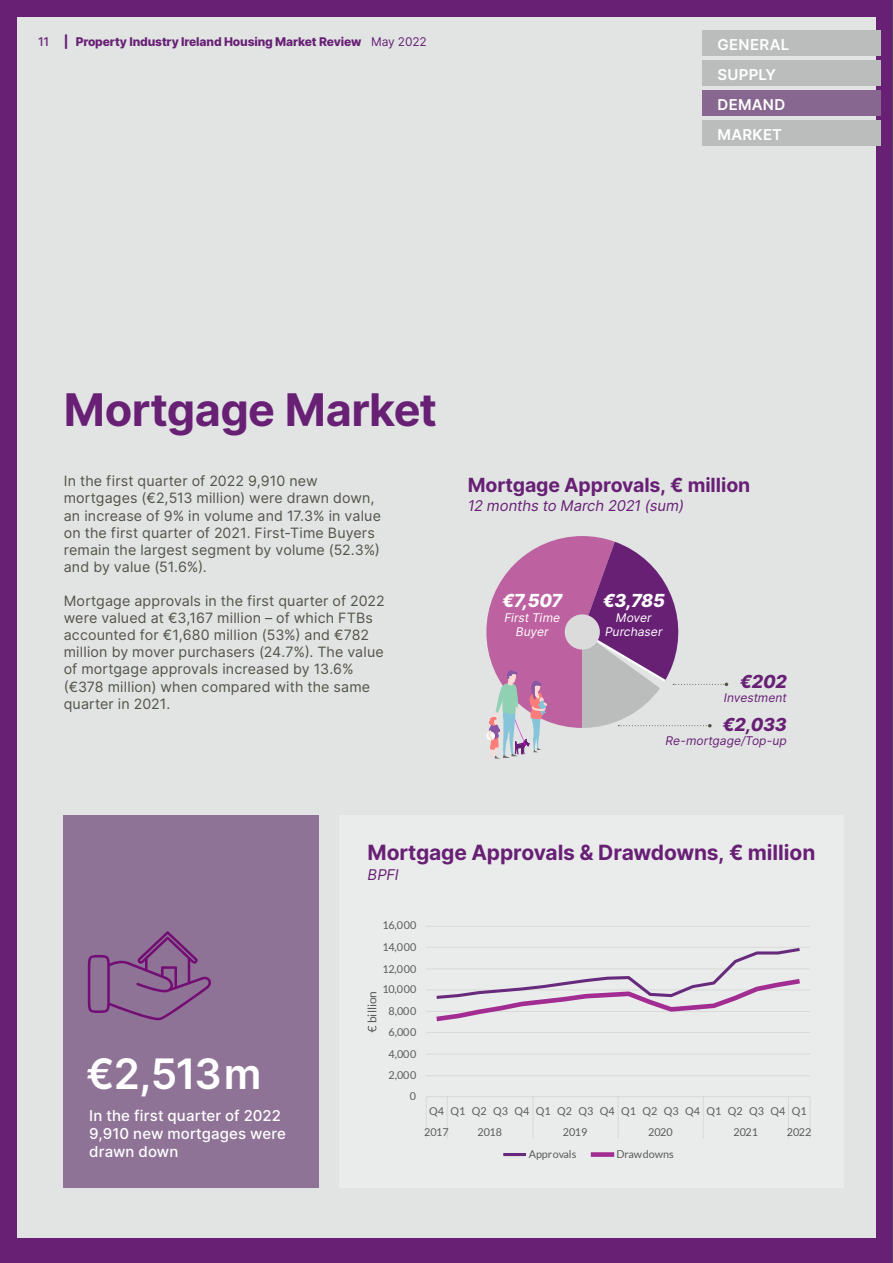
<style>
.page{position:relative;width:893px;height:1263px;background:#682075}
.page>*{position:absolute;margin:0;border:0;box-sizing:border-box;transform-origin:0 0}
.t1{font:700 45px "Inter";letter-spacing:-.01em;color:#682075}
.t2{font:600 42px "Inter";color:#fff}
.t3{font:700 21px "Inter";letter-spacing:-.005em;color:#682075}
.t4{font:700 19.5px "Inter";letter-spacing:-.005em;color:#682075}
.t5{font:italic 800 18px "Inter";letter-spacing:-.025em;color:#fff}
.t6{font:italic 800 18px "Inter";letter-spacing:-.02em;color:#682075}
.t7{font:500 15px/18px "Inter";letter-spacing:.005em;color:#fff}
.t8{font:600 15px/30px "Inter";letter-spacing:.02em;color:#fff}
.t9{font:italic 14.85px "Inter";letter-spacing:-.005em;color:#682075}
.t10{font:14.25px/17.1px "Inter";letter-spacing:.01em;color:#54534a}
.t11{font:800 12px "Inter";letter-spacing:-.01em;color:#682075}
.t12{font:italic 12px/14.4px "Inter";letter-spacing:.005em;color:#fff;text-align:center}
.t13{font:italic 12px "Inter";letter-spacing:.005em;color:#682075}
.t14{font:12px "Lato";color:#5a5a5a}
.t15{font:10.8px/21px "Lato";color:#5a5a5a}
.s1{font-weight:500}
.s2{font-weight:400}
</style>
<div class="page">
<div style="left:17px;top:17px;width:859px;height:1220px;background:#e2e4e4"></div>
<div style="left:339px;top:815px;width:505px;height:372px;background:#eaecec"></div>
<div style="left:703px;top:30px;width:178px;height:25px;background:#bbbdbd"></div>
<div style="left:703px;top:60px;width:178px;height:25px;background:#bbbdbd"></div>
<div style="left:703px;top:90px;width:178px;height:25px;background:#876790"></div>
<div style="left:703px;top:120px;width:178px;height:25px;background:#bbbdbd"></div>
<hr style="left:426px;top:926px;width:384px;height:1px;background:#d8dad9">
<hr style="left:426px;top:947px;width:384px;height:1px;background:#d8dad9">
<hr style="left:426px;top:968px;width:384px;height:1px;background:#d8dad9">
<hr style="left:426px;top:989px;width:384px;height:1px;background:#d8dad9">
<hr style="left:426px;top:1011px;width:384px;height:1px;background:#d8dad9">
<hr style="left:426px;top:1032px;width:384px;height:1px;background:#d8dad9">
<hr style="left:426px;top:1053px;width:384px;height:1px;background:#d8dad9">
<hr style="left:426px;top:1075px;width:384px;height:1px;background:#d8dad9">
<hr style="left:426px;top:1096px;width:384px;height:1px;background:#d8dad9">
<svg style="left:810px;top:1097px;width:1px;height:41px"></svg>
<svg style="left:788px;top:1097px;width:1px;height:42px"></svg>
<svg style="left:703px;top:1097px;width:1px;height:41px"></svg>
<svg style="left:618px;top:1097px;width:1px;height:41px"></svg>
<svg style="left:532px;top:1097px;width:1px;height:41px"></svg>
<svg style="left:447px;top:1097px;width:1px;height:41px"></svg>
<svg style="left:426px;top:1097px;width:1px;height:41px"></svg>
<svg style="left:436px;top:948px;width:364px;height:74px"></svg>
<svg style="left:368px;top:1026px;width:8px;height:6px"></svg>
<hr style="left:503px;top:1153px;width:23px;height:3px;background:#672a7d">
<div style="left:591px;top:1152px;width:23px;height:5px;background:#a22c91"></div>
<div style="left:64px;top:815px;width:255px;height:372px;background:#8f7397"></div>
<svg style="left:88px;top:931px;width:123px;height:89px"></svg>
<svg style="left:486px;top:536px;width:242px;height:223px"></svg>
<div style="left:565px;top:614px;width:35px;height:35px;background:#dbdbdb;border-radius:50%"></div>
<p class="t11" style="left:38px;top:33px;width:390px"><span class="s1">11</span> | Property Industry Ireland Housing Market Review <span class="s2">May 2022</span></p>
<p class="t8" style="left:717px;top:29px;width:73px">GENERAL<br>SUPPLY<br>DEMAND<br>MARKET</p>
<h1 class="t1" style="left:64px;top:377px;width:375px">Mortgage Market</h1>
<p class="t10" style="left:64px;top:472px;width:319px">In the first quarter of 2022 9,910 new mortgages (€2,513 million) were drawn down, an increase of 9% in volume and 17.3% in value on the first quarter of 2021. First-Time Buyers remain the largest segment by volume (52.3%) and by value (51.6%).</p>
<p class="t10" style="left:64px;top:592px;width:323px">Mortgage approvals in the first quarter of 2022 were valued at €3,167 million – of which FTBs accounted for €1,680 million (53%) and €782 million by mover purchasers (24.7%). The value of mortgage approvals increased by 13.6% (€378 million) when compared with the same quarter in 2021.</p>
<h3 class="t4" style="left:468px;top:470px;width:284px">Mortgage Approvals, € million</h3>
<p class="t9" style="left:468px;top:495px;width:218px">12 months to March 2021 (sum)</p>
<p class="t5" style="left:502px;top:588px;width:61px">€7,507</p>
<p class="t12" style="left:504px;top:610px;width:57px">First Time<br>Buyer</p>
<p class="t5" style="left:603px;top:588px;width:64px">€3,785</p>
<p class="t12" style="left:605px;top:610px;width:59px">Mover<br>Purchaser</p>
<p class="t6" style="left:740px;top:668px;width:49px">€202</p>
<p class="t13" style="left:724px;top:689px;width:65px">Investment</p>
<p class="t6" style="left:722px;top:711px;width:66px">€2,033</p>
<p class="t13" style="left:665px;top:732px;width:123px">Re-mortgage/Top-up</p>
<h3 class="t3" style="left:368px;top:837px;width:449px">Mortgage Approvals &amp; Drawdowns, € million</h3>
<p class="t9" style="left:368px;top:864px;width:33px">BPFI</p>
<p class="t15" style="left:382px;top:915px;width:36px">16,000</p>
<p class="t15" style="left:382px;top:936px;width:36px">14,000</p>
<p class="t15" style="left:382px;top:958px;width:36px">12,000</p>
<p class="t15" style="left:382px;top:979px;width:36px">10,000</p>
<p class="t14" style="left:365px;top:1023px;width:34px;rotate:-90deg">billion</p>
<p class="t15" style="left:389px;top:1000px;width:29px">8,000</p>
<h2 class="t2" style="left:86px;top:1043px;width:177px">€2,513m</h2>
<p class="t7" style="left:89px;top:1106px;width:198px">In the first quarter of 2022<br>9,910 new mortgages were drawn down</p>
<p class="t15" style="left:389px;top:1021px;width:29px">6,000</p>
<p class="t15" style="left:389px;top:1043px;width:29px">4,000</p>
<p class="t15" style="left:389px;top:1065px;width:29px">2,000</p>
<p class="t15" style="left:410px;top:1086px;width:8px">0</p>
<p class="t15" style="left:424px;top:1100px;width:384px;text-indent:5px">Q4 Q1 Q2 Q3 Q4 Q1 Q2 Q3 Q4 Q1 Q2 Q3 Q4 Q1 Q2 Q3 Q4 Q1<br>2017</p>
<p class="t15" style="left:477px;top:1121px;width:26px">2018</p>
<p class="t15" style="left:563px;top:1121px;width:26px">2019</p>
<p class="t15" style="left:648px;top:1121px;width:26px">2020</p>
<p class="t15" style="left:733px;top:1121px;width:26px">2021</p>
<p class="t15" style="left:787px;top:1121px;width:26px">2022</p>
<p class="t15" style="left:529px;top:1144px;width:49px">Approvals</p>
<p class="t15" style="left:616px;top:1144px;width:59px">Drawdowns</p>
</div>
